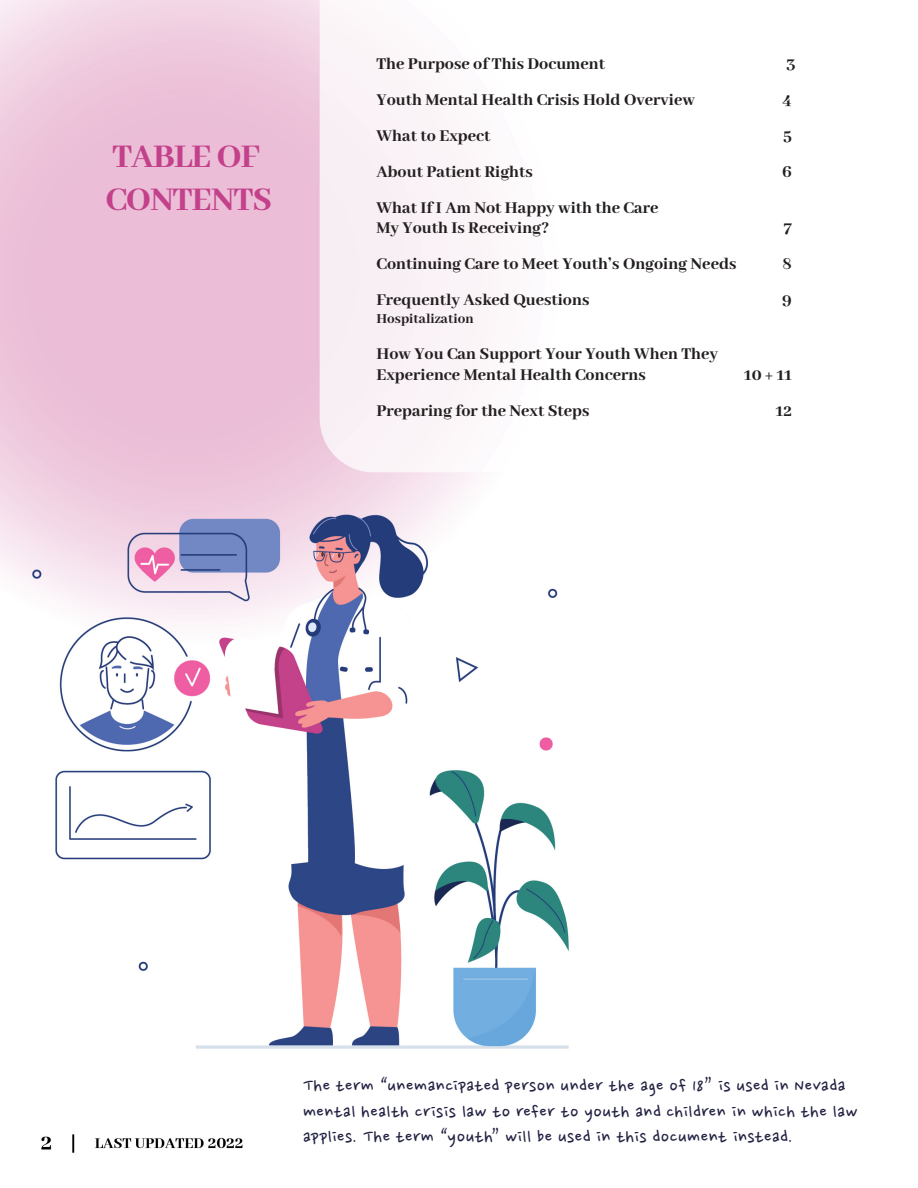
<style>
.page{position:relative;width:918px;height:1188px;background:#fff}
.page>*{position:absolute;margin:0;border:0;box-sizing:border-box;transform-origin:0 0}
.t1{font:800 36px "Abhaya Libre";letter-spacing:-.02em;color:#c3418a}
.t2{font:21px/25.2px "Nanum Pen";letter-spacing:.025em;color:#212143}
.t3{font:800 18px/19.5px "Abhaya Libre";color:#231f20}
.t4{font:800 15px "Abhaya Libre";color:#231f20}
</style>
<div class="page">
<img style="left:0;top:0;width:569px;height:1153px">
<p class="t1" style="left:112px;top:137px;width:149px">TABLE OF</p>
<p class="t1" style="left:106px;top:180px;width:168px">CONTENTS</p>
<p class="t3" style="left:376px;top:55px;width:230px">The Purpose of This Document</p>
<p class="t3" style="left:786px;top:55px;width:11px">3</p>
<p class="t3" style="left:376px;top:91px;width:320px">Youth Mental Health Crisis Hold Overview</p>
<p class="t3" style="left:783px;top:91px;width:11px">4</p>
<p class="t3" style="left:376px;top:127px;width:115px">What to Expect</p>
<p class="t3" style="left:783px;top:127px;width:11px">5</p>
<p class="t3" style="left:376px;top:163px;width:158px">About Patient Rights</p>
<p class="t3" style="left:782px;top:163px;width:11px">6</p>
<p class="t3" style="left:376px;top:199px;width:284px">What If I Am Not Happy with the Care<br>My Youth Is Receiving?</p>
<p class="t3" style="left:783px;top:218px;width:10px">7</p>
<p class="t3" style="left:376px;top:254px;width:361px">Continuing Care to Meet Youth’s Ongoing Needs</p>
<p class="t3" style="left:782px;top:254px;width:11px">8</p>
<p class="t3" style="left:376px;top:290px;width:214px">Frequently Asked Questions</p>
<p class="t3" style="left:782px;top:290px;width:11px">9</p>
<p class="t4" style="left:376px;top:310px;width:99px">Hospitalization</p>
<p class="t3" style="left:376px;top:343px;width:343px;line-height:21.6px">How You Can Support Your Youth When They<br>Experience Mental Health Concerns</p>
<p class="t3" style="left:744px;top:366px;width:50px">10 + 11</p>
<p class="t3" style="left:376px;top:402px;width:215px">Preparing for the Next Steps</p>
<p class="t3" style="left:776px;top:402px;width:18px">12</p>
<p class="t2" style="left:303px;top:1074px;width:556px">The term “unemancipated person under the age of 18” is used in Nevada mental health crisis law to refer to youth and children in which the law applies. The term “youth” will be used in this document instead.</p>
</div>
